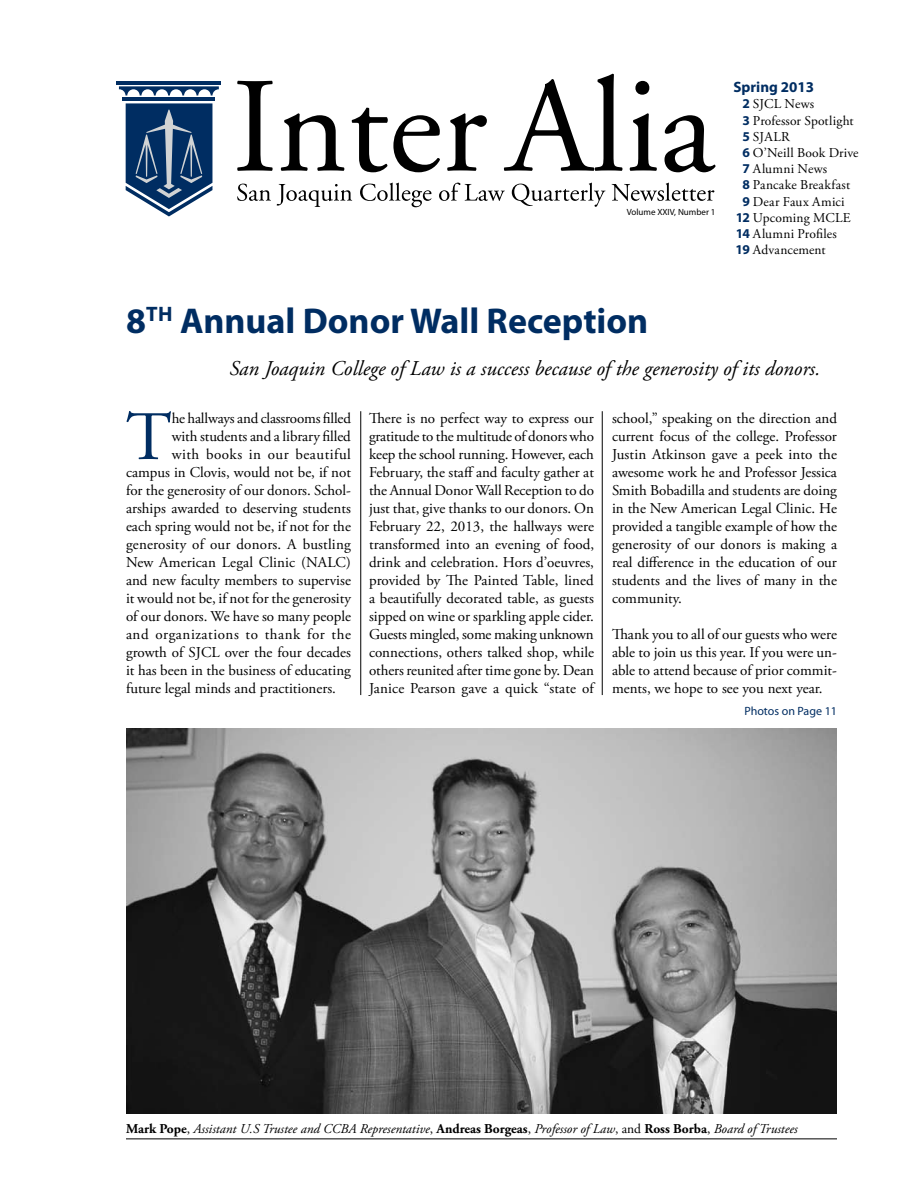
<style>
.page{position:relative;width:918px;height:1188px;background:#fff}
.page>*{position:absolute;margin:0;border:0;box-sizing:border-box;transform-origin:0 0}
.t1{font:69.3px "Adobe Garamond Pro";color:#002d62}
.t2{font:700 36px "Myriad Pro";color:#002d62}
.t3{font:italic 21px "Adobe Garamond Pro";color:#000}
.t4{font:15px/18px "Adobe Garamond Pro";color:#000;text-align:justify}
.t5{font:15px "Adobe Garamond Pro";letter-spacing:.035em;color:#000}
.t6{font:700 15px "Myriad Pro";color:#002d62}
.t7{font:13.5px "Adobe Garamond Pro";letter-spacing:.01em;color:#000}
.t8{font:italic 13.5px "Adobe Garamond Pro";color:#000}
.t9{font:12px "Myriad Pro";color:#002d62}
.t10{font:9px "Myriad Pro";color:#000}
.s1{font-family:"Myriad Pro";font-weight:700;color:#002d62}
.s2{font-weight:700;font-style:normal}
.s3{font-style:normal}
</style>
<div class="page">
<svg style="left:237px;top:81px;width:36px;height:90px"></svg>
<svg style="left:280px;top:113px;width:65px;height:58px"></svg>
<svg style="left:352px;top:108px;width:88px;height:64px"></svg>
<svg style="left:447px;top:113px;width:40px;height:58px"></svg>
<svg style="left:504px;top:74px;width:119px;height:97px"></svg>
<svg style="left:629px;top:81px;width:28px;height:90px"></svg>
<svg style="left:665px;top:115px;width:50px;height:57px"></svg>
<svg style="left:237px;top:184px;width:34px;height:17px"></svg>
<svg style="left:277px;top:184px;width:75px;height:23px"></svg>
<svg style="left:360px;top:183px;width:71px;height:24px"></svg>
<svg style="left:439px;top:183px;width:66px;height:18px"></svg>
<svg style="left:512px;top:183px;width:94px;height:24px"></svg>
<svg style="left:612px;top:183px;width:102px;height:18px"></svg>
<hr style="left:123px;top:97px;width:92px;height:4px;background:#002d62">
<svg style="left:119px;top:86px;width:100px;height:9px"></svg>
<hr style="left:117px;top:81px;width:104px;height:4px;background:#002d62">
<svg style="left:126px;top:103px;width:86px;height:113px;background:#3d5e85"></svg>
<img style="left:126px;top:728px;width:711px;height:385px">
<hr style="left:126px;top:1139px;width:711px;height:1px;background:#000">
<hr style="left:602px;top:411px;width:1px;height:284px;background:#000">
<hr style="left:360px;top:411px;width:1px;height:284px;background:#000">
<p class="t10" style="left:627px;top:206px;width:90px">Volume XXIV, Number 1</p>
<p class="t6" style="left:734px;top:77px;width:82px">Spring 2013</p>
<p class="t7" style="left:743px;top:96px;width:73px"><span class="s1">2</span> SJCL News</p>
<p class="t7" style="left:743px;top:112px;width:113px"><span class="s1">3</span> Professor Spotlight</p>
<p class="t7" style="left:743px;top:128px;width:49px"><span class="s1">5</span> SJALR</p>
<p class="t7" style="left:743px;top:145px;width:118px"><span class="s1">6</span> O’Neill Book Drive</p>
<p class="t7" style="left:743px;top:161px;width:86px"><span class="s1">7</span> Alumni News</p>
<p class="t7" style="left:743px;top:177px;width:109px"><span class="s1">8</span> Pancake Breakfast</p>
<p class="t7" style="left:743px;top:193px;width:104px"><span class="s1">9</span> Dear Faux Amici</p>
<p class="t7" style="left:736px;top:209px;width:117px"><span class="s1">12</span> Upcoming MCLE</p>
<p class="t7" style="left:736px;top:226px;width:103px"><span class="s1">14</span> Alumni Profiles</p>
<p class="t7" style="left:736px;top:242px;width:92px"><span class="s1">19</span> Advancement</p>
<h2 class="t2" style="left:126px;top:297px;width:524px">8<sup>Th</sup> Annual Donor Wall Reception</h2>
<h3 class="t3" style="left:230px;top:356px;width:592px">San Joaquin College of Law is a success because of the generosity of its donors.</h3>
<h1 class="t1" style="left:126px;top:395px;width:47px">T</h1>
<p class="t4" style="left:172px;top:410px;width:181px">he hallways and classrooms filled</p>
<p class="t4" style="left:172px;top:428px;width:181px">with students and a library filled</p>
<p class="t5" style="left:172px;top:445px;width:181px">with books in our beautiful</p>
<p class="t4" style="left:126px;top:464px;width:227px">campus in Clovis, would not be, if not</p>
<p class="t4" style="left:126px;top:482px;width:227px">for the generosity of our donors. Schol-</p>
<p class="t4" style="left:126px;top:500px;width:226px">arships awarded to deserving students</p>
<p class="t4" style="left:126px;top:518px;width:226px">each spring would not be, if not for the</p>
<p class="t4" style="left:126px;top:536px;width:226px">generosity of our donors. A bustling</p>
<p class="t4" style="left:126px;top:554px;width:226px">New American Legal Clinic (NALC)</p>
<p class="t4" style="left:126px;top:572px;width:226px">and new faculty members to supervise</p>
<p class="t4" style="left:126px;top:590px;width:226px">it would not be, if not for the generosity</p>
<p class="t4" style="left:126px;top:608px;width:227px">of our donors. We have so many people</p>
<p class="t5" style="left:126px;top:625px;width:226px">and organizations to thank for the</p>
<p class="t4" style="left:126px;top:644px;width:227px">growth of SJCL over the four decades</p>
<p class="t4" style="left:126px;top:662px;width:227px">it has been in the business of educating</p>
<p class="t4" style="left:126px;top:680px;width:212px">future legal minds and practitioners.</p>
<p class="t4" style="left:369px;top:410px;width:227px">There is no perfect way to express our gratitude to the multitude of donors who keep the school running. However, each February, the staff and faculty gather at the Annual Donor Wall Reception to do just that, give thanks to our donors. On February 22, 2013, the hallways were transformed into an evening of food, drink and celebration. Hors d’oeuvres, provided by The Painted Table, lined a beautifully decorated table, as guests sipped on wine or sparkling apple cider.<br>Guests mingled, some making unknown connections, others talked shop, while others reunited after time gone by. Dean Janice Pearson gave a quick “state of</p>
<p class="t4" style="left:612px;top:410px;width:227px">school,” speaking on the direction and current focus of the college. Professor Justin Atkinson gave a peek into the awesome work he and Professor Jessica Smith Bobadilla and students are doing in the New American Legal Clinic. He provided a tangible example of how the generosity of our donors is making a real difference in the education of our students and the lives of many in the community.</p>
<p class="t4" style="left:612px;top:626px;width:227px">Thank you to all of our guests who were able to join us this year. If you were un&shy;able to attend because of prior commit&shy;ments, we hope to see you next year.</p>
<p class="t9" style="left:744px;top:704px;width:94px">Photos on Page 11</p>
<p class="t8" style="left:126px;top:1121px;width:673px"><span class="s2">Mark Pope</span><span class="s3">,</span> Assistant U.S Trustee and CCBA Representative<span class="s3">,</span> <span class="s2">Andreas Borgeas</span><span class="s3">,</span> Professor of Law<span class="s3">, and</span> <span class="s2">Ross Borba</span><span class="s3">,</span> Board of Trustees</p>
</div>
